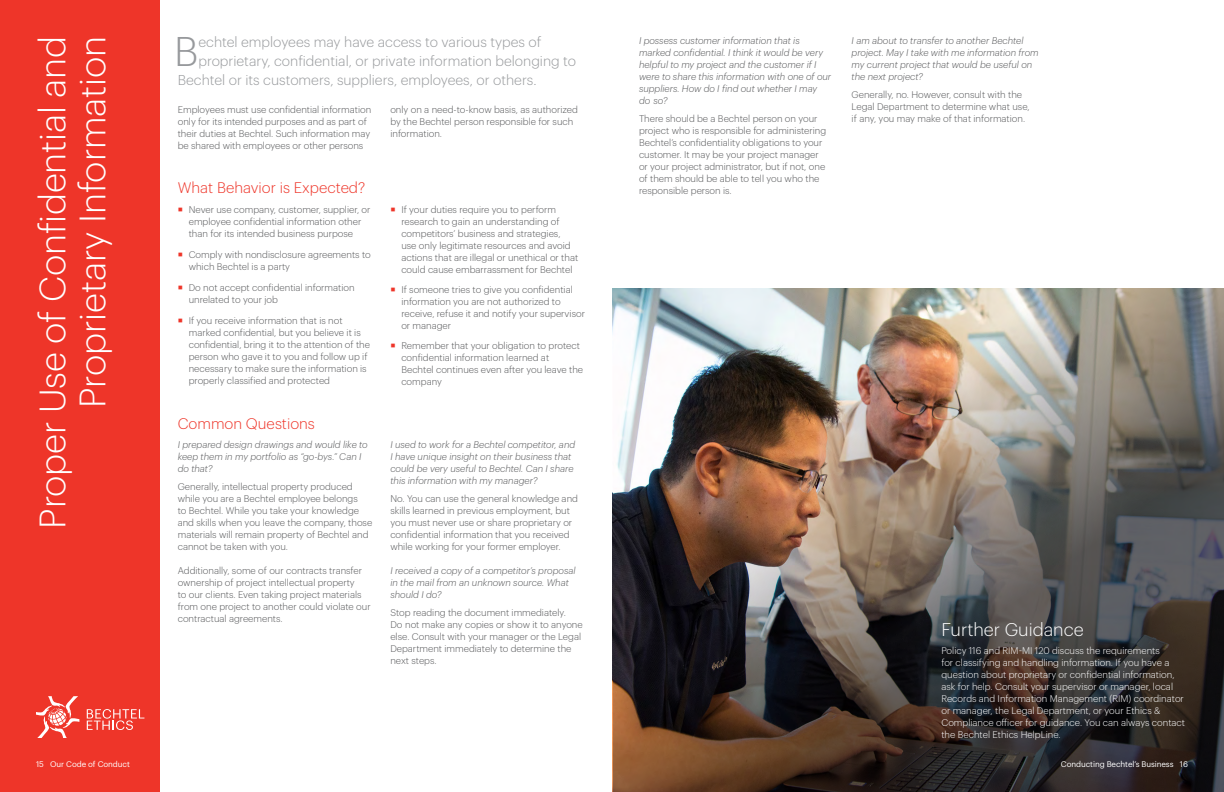
<style>
.page{position:relative;width:1224px;height:792px;background:#fff}
.page>*{position:absolute;margin:0;border:0;box-sizing:border-box;transform-origin:0 0}
.INTRO{font:300 40.6px "Graphik";color:#97999c}
.SUB_Section_Head{font:300 36px/40px "Graphik";letter-spacing:-.005em;color:#fff;text-align:right}
.FG_HEAD{font:300 18px "Graphik";color:#fff}
.HEADING_2_with_space{font:300 15px "Graphik";color:#ee3529}
.HEADING_2{font:300 15px "Graphik";color:#ee3529}
.INTRO-2{font:300 14px "Graphik";color:#97999c}
.BODY_2_col{font:300 9.5px/12px "Graphik";color:#57585a}
.QUESTIONS_2_col{font:italic 300 9.5px/12px "Graphik";color:#57585a}
.BODY_White{font:300 9.5px/12px "Graphik";color:#fff}
.t1{font:8px "Graphik";letter-spacing:-.01em;color:#fff}
</style>
<div class="page">
<div style="left:0;top:0;width:160px;height:792px;background:#ee3529"></div>
<img style="left:613px;top:288px;width:611px;height:504px">
<svg style="left:87px;top:709px;width:57px;height:21px"></svg>
<svg style="left:36px;top:696px;width:43px;height:42px"></svg>
<p class="SUB_Section_Head" style="left:30px;top:529px;width:494px;rotate:-90deg">Proper Use of Confidential and<br>Proprietary Information</p>
<p class="INTRO" style="left:174px;top:22px;width:26px">B</p>
<p class="INTRO-2" style="left:199px;top:32px;width:344px">echtel employees may have access to various types of</p>
<p class="INTRO-2" style="left:199px;top:51px;width:379px">proprietary, confidential, or private information belonging to</p>
<p class="INTRO-2" style="left:178px;top:70px;width:360px">Bechtel or its customers, suppliers, employees, or others.</p>
<p class="BODY_2_col" style="left:178px;top:103px;width:195px">Employees must use confidential information only for its intended purposes and as part of their duties at Bechtel. Such information may be shared with employees or other persons</p>
<p class="BODY_2_col" style="left:390px;top:103px;width:189px">only on a need-to-know basis, as authorized by the Bechtel person responsible for such information.</p>
<p class="HEADING_2_with_space" style="left:178px;top:177px;width:189px">What Behavior is Expected?</p>
<p class="BODY_2_col" style="left:189px;top:203px;width:183px">Never use company, customer, supplier, or employee confidential information other than for its intended business purpose</p>
<p class="BODY_2_col" style="left:189px;top:248px;width:184px">Comply with nondisclosure agreements to which Bechtel is a party</p>
<p class="BODY_2_col" style="left:189px;top:281px;width:167px">Do not accept confidential information unrelated to your job</p>
<p class="BODY_2_col" style="left:189px;top:314px;width:183px">If you receive information that is not marked confidential, but you believe it is confidential, bring it to the attention of the person who gave it to you and follow up if necessary to make sure the information is properly classified and protected</p>
<p class="BODY_2_col" style="left:401px;top:203px;width:178px">If your duties require you to perform research to gain an understanding of competitors’ business and strategies,<br>use only legitimate resources and avoid actions that are illegal or unethical or that could cause embarrassment for Bechtel</p>
<p class="BODY_2_col" style="left:401px;top:283px;width:185px">If someone tries to give you confidential information you are not authorized to receive, refuse it and notify your supervisor or manager</p>
<p class="BODY_2_col" style="left:401px;top:339px;width:183px">Remember that your obligation to protect confidential information learned at<br>Bechtel continues even after you leave the company</p>
<p class="HEADING_2" style="left:178px;top:413px;width:139px">Common Questions</p>
<p class="QUESTIONS_2_col" style="left:178px;top:438px;width:192px">I prepared design drawings and would like to keep them in my portfolio as “go-bys.” Can I do that?</p>
<p class="BODY_2_col" style="left:178px;top:480px;width:196px">Generally, intellectual property produced while you are a Bechtel employee belongs<br>to Bechtel. While you take your knowledge and skills when you leave the company, those materials will remain property of Bechtel and cannot be taken with you.</p>
<p class="BODY_2_col" style="left:178px;top:564px;width:194px">Additionally, some of our contracts transfer ownership of project intellectual property<br>to our clients. Even taking project materials from one project to another could violate our contractual agreements.</p>
<p class="QUESTIONS_2_col" style="left:390px;top:438px;width:186px">I used to work for a Bechtel competitor, and I have unique insight on their business that could be very useful to Bechtel. Can I share this information with my manager?</p>
<p class="BODY_2_col" style="left:390px;top:492px;width:189px">No. You can use the general knowledge and skills learned in previous employment, but you must never use or share proprietary or confidential information that you received while working for your former employer.</p>
<p class="QUESTIONS_2_col" style="left:390px;top:564px;width:187px">I received a copy of a competitor’s proposal in the mail from an unknown source. What should I do?</p>
<p class="BODY_2_col" style="left:390px;top:606px;width:194px">Stop reading the document immediately.<br>Do not make any copies or show it to anyone else. Consult with your manager or the Legal Department immediately to determine the next steps.</p>
<p class="QUESTIONS_2_col" style="left:639px;top:34px;width:194px">I possess customer information that is marked confidential. I think it would be very helpful to my project and the customer if I were to share this information with one of our suppliers. How do I find out whether I may<br>do so?</p>
<p class="BODY_2_col" style="left:639px;top:112px;width:189px">There should be a Bechtel person on your project who is responsible for administering Bechtel’s confidentiality obligations to your customer. It may be your project manager or your project administrator, but if not, one of them should be able to tell you who the responsible person is.</p>
<p class="QUESTIONS_2_col" style="left:852px;top:34px;width:189px">I am about to transfer to another Bechtel project. May I take with me information from my current project that would be useful on the next project?</p>
<p class="BODY_2_col" style="left:852px;top:88px;width:180px">Generally, no. However, consult with the<br>Legal Department to determine what use, if any, you may make of that information.</p>
<p class="FG_HEAD" style="left:941px;top:616px;width:144px">Further Guidance</p>
<p class="BODY_White" style="left:941px;top:644px;width:245px">Policy 116 and RIM-MI 120 discuss the requirements<br>for classifying and handling information. If you have a question about proprietary or confidential information, ask for help. Consult your supervisor or manager, local Records and Information Management (RIM) coordinator or manager, the Legal Department, or your Ethics &amp; Compliance officer for guidance. You can always contact the Bechtel Ethics HelpLine.</p>
<p class="t1" style="left:36px;top:758px;width:95px">15 Our Code of Conduct</p>
<p class="t1" style="left:1061px;top:758px;width:129px">Conducting Bechtel’s Business 16</p>
</div>
